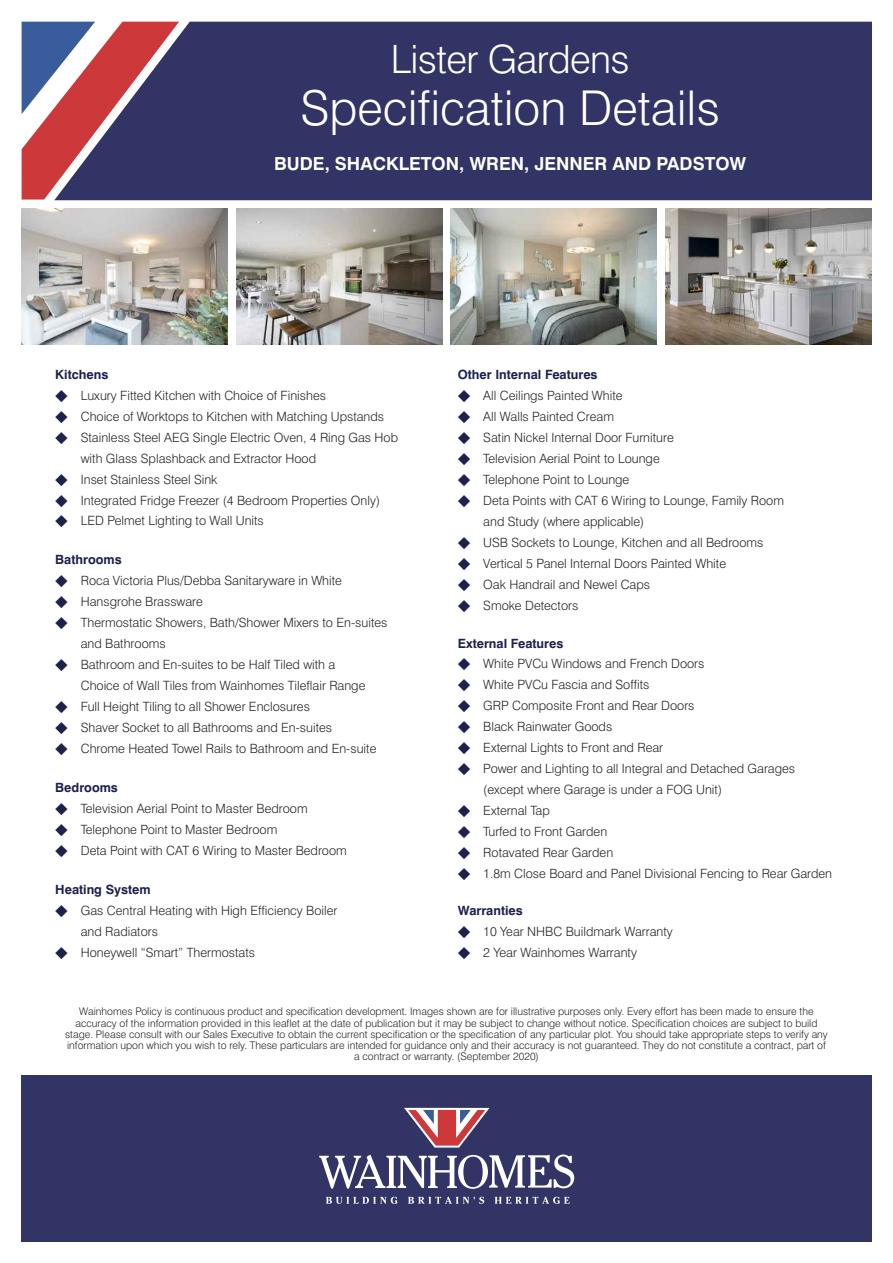
<style>
.page{position:relative;width:893px;height:1263px;background:#fff}
.page>*{position:absolute;margin:0;border:0;box-sizing:border-box;transform-origin:0 0}
.t1{font:300 48px "Swiss 721 BT";color:#fff}
.t2{font:300 39px "Swiss 721 BT";letter-spacing:-.015em;color:#fff}
.t3{font:700 18px "Swiss 721 BT";color:#fff}
.t4{font:300 12.75px/21px "Swiss 721 BT";color:#272526}
.t5{font:700 12.75px "Swiss 721 BT";color:#1c214d}
.t6{font:300 10.5px/11.2px "Swiss 721 BT";color:#272526;text-align:center}
.s1{color:#1c214d}
</style>
<div class="page">
<div style="left:21px;top:1075px;width:851px;height:167px;background:#313465"></div>
<svg style="left:404px;top:1108px;width:85px;height:39px"></svg>
<svg style="left:319px;top:1154px;width:255px;height:35px"></svg>
<svg style="left:326px;top:1197px;width:71px;height:7px"></svg>
<svg style="left:408px;top:1197px;width:76px;height:7px"></svg>
<svg style="left:495px;top:1197px;width:75px;height:7px"></svg>
<div style="left:179px;top:22px;width:693px;height:178px;background:#313465"></div>
<svg style="left:22px;top:22px;width:157px;height:178px"></svg>
<img style="left:665px;top:208px;width:207px;height:136px">
<img style="left:451px;top:208px;width:206px;height:136px">
<img style="left:236px;top:208px;width:206px;height:136px">
<img style="left:21px;top:208px;width:206px;height:136px">
<h2 class="t2" style="left:391px;top:45px;width:241px">Lister Gardens</h2>
<h1 class="t1" style="left:301px;top:90px;width:421px">Specification Details</h1>
<h3 class="t3" style="left:274px;top:157px;width:474px">BUDE, SHACKLETON, WREN, JENNER AND PADSTOW</h3>
<p class="t5" style="left:55px;top:370px;width:55px">Kitchens</p>
<p class="t4" style="left:55px;top:386px;width:272px"><span class="s1">◆</span> Luxury Fitted Kitchen with Choice of Finishes</p>
<p class="t4" style="left:55px;top:407px;width:330px"><span class="s1">◆</span> Choice of Worktops to Kitchen with Matching Upstands</p>
<p class="t4" style="left:81px;top:428px;width:319px;text-indent:-26px"><span class="s1">◆</span> Stainless Steel AEG Single Electric Oven, 4 Ring Gas Hob with Glass Splashback and Extractor Hood</p>
<p class="t4" style="left:55px;top:470px;width:164px"><span class="s1">◆</span> Inset Stainless Steel Sink</p>
<p class="t4" style="left:55px;top:491px;width:326px"><span class="s1">◆</span> Integrated Fridge Freezer (4 Bedroom Properties Only)</p>
<p class="t4" style="left:55px;top:512px;width:210px"><span class="s1">◆</span> LED Pelmet Lighting to Wall Units</p>
<p class="t5" style="left:55px;top:555px;width:68px">Bathrooms</p>
<p class="t4" style="left:55px;top:572px;width:288px"><span class="s1">◆</span> Roca Victoria Plus/Debba Sanitaryware in White</p>
<p class="t4" style="left:55px;top:593px;width:149px"><span class="s1">◆</span> Hansgrohe Brassware</p>
<p class="t4" style="left:81px;top:614px;width:308px;text-indent:-26px"><span class="s1">◆</span> Thermostatic Showers, Bath/Shower Mixers to En-suites and Bathrooms</p>
<p class="t4" style="left:81px;top:656px;width:286px;text-indent:-26px"><span class="s1">◆</span> Bathroom and En-suites to be Half Tiled with a<br>Choice of Wall Tiles from Wainhomes Tileflair Range</p>
<p class="t4" style="left:55px;top:698px;width:256px"><span class="s1">◆</span> Full Height Tiling to all Shower Enclosures</p>
<p class="t4" style="left:55px;top:719px;width:278px"><span class="s1">◆</span> Shaver Socket to all Bathrooms and En-suites</p>
<p class="t4" style="left:55px;top:740px;width:323px"><span class="s1">◆</span> Chrome Heated Towel Rails to Bathroom and En-suite</p>
<p class="t5" style="left:55px;top:783px;width:64px">Bedrooms</p>
<p class="t4" style="left:55px;top:800px;width:254px"><span class="s1">◆</span> Television Aerial Point to Master Bedroom</p>
<p class="t4" style="left:55px;top:821px;width:224px"><span class="s1">◆</span> Telephone Point to Master Bedroom</p>
<p class="t4" style="left:55px;top:841px;width:293px"><span class="s1">◆</span> Deta Point with CAT 6 Wiring to Master Bedroom</p>
<p class="t5" style="left:55px;top:884px;width:97px">Heating System</p>
<p class="t4" style="left:81px;top:901px;width:258px;text-indent:-26px"><span class="s1">◆</span> Gas Central Heating with High Efficiency Boiler and Radiators</p>
<p class="t4" style="left:55px;top:943px;width:201px"><span class="s1">◆</span> Honeywell “Smart” Thermostats</p>
<p class="t5" style="left:458px;top:370px;width:141px">Other Internal Features</p>
<p class="t4" style="left:458px;top:386px;width:166px"><span class="s1">◆</span> All Ceilings Painted White</p>
<p class="t4" style="left:458px;top:407px;width:158px"><span class="s1">◆</span> All Walls Painted Cream</p>
<p class="t4" style="left:458px;top:428px;width:217px"><span class="s1">◆</span> Satin Nickel Internal Door Furniture</p>
<p class="t4" style="left:458px;top:449px;width:203px"><span class="s1">◆</span> Television Aerial Point to Lounge</p>
<p class="t4" style="left:458px;top:470px;width:173px"><span class="s1">◆</span> Telephone Point to Lounge</p>
<p class="t4" style="left:483px;top:491px;width:302px;text-indent:-26px"><span class="s1">◆</span> Deta Points with CAT 6 Wiring to Lounge, Family Room and Study (where applicable)</p>
<p class="t4" style="left:458px;top:533px;width:307px"><span class="s1">◆</span> USB Sockets to Lounge, Kitchen and all Bedrooms</p>
<p class="t4" style="left:458px;top:554px;width:270px"><span class="s1">◆</span> Vertical 5 Panel Internal Doors Painted White</p>
<p class="t4" style="left:458px;top:575px;width:194px"><span class="s1">◆</span> Oak Handrail and Newel Caps</p>
<p class="t4" style="left:458px;top:596px;width:122px"><span class="s1">◆</span> Smoke Detectors</p>
<p class="t5" style="left:458px;top:638px;width:107px">External Features</p>
<p class="t4" style="left:458px;top:654px;width:248px"><span class="s1">◆</span> White PVCu Windows and French Doors</p>
<p class="t4" style="left:458px;top:675px;width:193px"><span class="s1">◆</span> White PVCu Fascia and Soffits</p>
<p class="t4" style="left:458px;top:696px;width:238px"><span class="s1">◆</span> GRP Composite Front and Rear Doors</p>
<p class="t4" style="left:458px;top:717px;width:156px"><span class="s1">◆</span> Black Rainwater Goods</p>
<p class="t4" style="left:458px;top:738px;width:207px"><span class="s1">◆</span> External Lights to Front and Rear</p>
<p class="t4" style="left:483px;top:759px;width:313px;text-indent:-26px"><span class="s1">◆</span> Power and Lighting to all Integral and Detached Garages (except where Garage is under a FOG Unit)</p>
<p class="t4" style="left:458px;top:801px;width:94px"><span class="s1">◆</span> External Tap</p>
<p class="t4" style="left:458px;top:822px;width:151px"><span class="s1">◆</span> Turfed to Front Garden</p>
<p class="t4" style="left:458px;top:843px;width:157px"><span class="s1">◆</span> Rotavated Rear Garden</p>
<p class="t4" style="left:458px;top:864px;width:376px"><span class="s1">◆</span> 1.8m Close Board and Panel Divisional Fencing to Rear Garden</p>
<p class="t5" style="left:458px;top:906px;width:67px">Warranties</p>
<p class="t4" style="left:458px;top:923px;width:217px"><span class="s1">◆</span> 10 Year NHBC Buildmark Warranty</p>
<p class="t4" style="left:458px;top:944px;width:181px"><span class="s1">◆</span> 2 Year Wainhomes Warranty</p>
<p class="t6" style="left:65px;top:1007px;width:764px">Wainhomes Policy is continuous product and specification development. Images shown are for illustrative purposes only. Every effort has been made to ensure the accuracy of the information provided in this leaflet at the date of publication but it may be subject to change without notice. Specification choices are subject to build stage. Please consult with our Sales Executive to obtain the current specification or the specification of any particular plot. You should take appropriate steps to verify any information upon which you wish to rely. These particulars are intended for guidance only and their accuracy is not guaranteed. They do not constitute a contract, part of a contract or warranty. (September 2020)</p>
</div>
